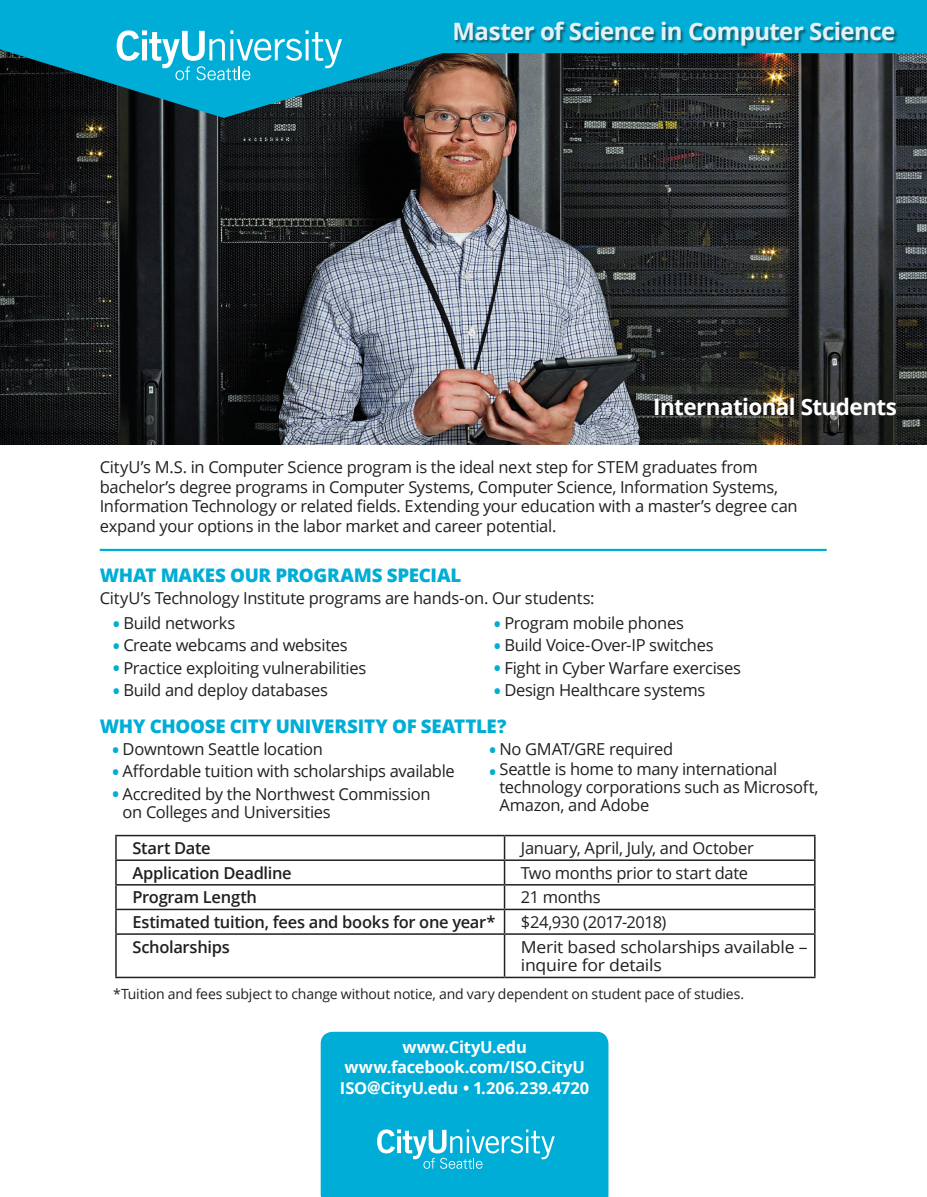
<style>
.page{position:relative;width:927px;height:1197px;background:#fff}
.page>*{position:absolute;margin:0;border:0;box-sizing:border-box;transform-origin:0 0}
.t1{font:700 24px "Open Sans";letter-spacing:-.025em;color:#e4f2f8}
.t2{font:700 22.5px "Open Sans";letter-spacing:-.025em;color:#fff}
.t3{font:800 18.75px "Open Sans";letter-spacing:-.015em;color:#00add6}
.t4{font:16.5px/19.5px "Open Sans";letter-spacing:-.02em;color:#231f20}
.t5{font:600 16.5px "Open Sans";letter-spacing:-.02em;color:#231f20}
.t6{font:700 16.5px/20.5px "Open Sans";letter-spacing:-.01em;color:#fff;text-align:center}
.t7{font:16.5px/18.8px "Open Sans";letter-spacing:-.02em;color:#231f20;scale:1.07 1}
.t8{font:14.1px "Open Sans";letter-spacing:-.01em;color:#231f20}
.s1{font-weight:800;color:#00add6}
.s2{font-family:"Futura"}
</style>
<div class="page">
<hr style="left:100px;top:549px;width:727px;height:2px;background:#00add6">
<img style="left:0;top:118px;width:927px;height:326px">
<hr style="left:115px;top:835px;width:390px;height:1px;background:#231f20">
<hr style="left:115px;top:836px;width:2px;height:23px;background:#231f20">
<hr style="left:505px;top:835px;width:311px;height:1px;background:#231f20">
<hr style="left:814px;top:836px;width:2px;height:23px;background:#231f20">
<hr style="left:115px;top:859px;width:390px;height:2px;background:#231f20">
<hr style="left:115px;top:861px;width:2px;height:23px;background:#231f20">
<hr style="left:505px;top:859px;width:311px;height:2px;background:#231f20">
<hr style="left:814px;top:861px;width:2px;height:23px;background:#231f20">
<hr style="left:115px;top:884px;width:390px;height:2px;background:#231f20">
<hr style="left:115px;top:886px;width:2px;height:23px;background:#231f20">
<hr style="left:505px;top:884px;width:311px;height:2px;background:#231f20">
<hr style="left:814px;top:886px;width:2px;height:23px;background:#231f20">
<hr style="left:115px;top:909px;width:390px;height:1px;background:#231f20">
<hr style="left:115px;top:910px;width:2px;height:23px;background:#231f20">
<hr style="left:505px;top:909px;width:311px;height:1px;background:#231f20">
<svg style="left:504px;top:836px;width:1px;height:97px"></svg>
<hr style="left:814px;top:910px;width:2px;height:23px;background:#231f20">
<hr style="left:115px;top:933px;width:390px;height:2px;background:#231f20">
<hr style="left:115px;top:935px;width:2px;height:42px;background:#231f20">
<hr style="left:505px;top:933px;width:311px;height:2px;background:#231f20">
<hr style="left:504px;top:935px;width:1px;height:42px;background:#231f20">
<hr style="left:814px;top:935px;width:2px;height:42px;background:#231f20">
<hr style="left:115px;top:977px;width:390px;height:1px;background:#231f20">
<hr style="left:505px;top:977px;width:311px;height:1px;background:#231f20">
<div style="left:321px;top:1032px;width:287px;height:165px;background:#00add6"></div>
<svg style="left:377px;top:1129px;width:178px;height:40px;background:#38bfde"></svg>
<svg style="left:0;top:0;width:927px;height:118px;background:#1e6c7e"></svg>
<div style="left:455px;top:23px;width:443px;height:27px;background:#231f20;opacity:.54"></div>
<svg style="left:117px;top:30px;width:225px;height:50px"></svg>
<svg style="left:0;top:0;width:5px;height:5px"></svg>
<svg style="left:922px;top:0;width:5px;height:5px"></svg>
<h1 class="t1" style="left:453px;top:15px;width:444px">Master of Science in Computer Science</h1>
<h2 class="t2" style="left:653px;top:391px;width:245px">International Students</h2>
<p class="t4" style="left:100px;top:457px;width:699px">CityU’s M.S. in Computer Science program is the ideal next step for STEM graduates from bachelor’s degree programs in Computer Systems, Computer Science, Information Systems, Information Technology or related fields. Extending your education with a master’s degree can expand your options in the labor market and career potential.</p>
<p class="t3" style="left:100px;top:560px;width:363px">WHAT MAKES OUR PROGRAMS SPECIAL</p>
<p class="t4" style="left:100px;top:588px;width:496px">CityU’s Technology Institute programs are hands-on. Our students:</p>
<p class="t4" style="left:113px;top:613px;width:124px"><span class="s1">•</span> Build networks</p>
<p class="t4" style="left:494px;top:613px;width:191px"><span class="s1">•</span> Program mobile phones</p>
<p class="t4" style="left:113px;top:635px;width:236px"><span class="s1">•</span> Create webcams and websites</p>
<p class="t4" style="left:494px;top:635px;width:221px"><span class="s1">•</span> Build Voice-Over-IP switches</p>
<p class="t4" style="left:113px;top:658px;width:255px"><span class="s1">•</span> Practice exploiting vulnerabilities</p>
<p class="t4" style="left:494px;top:658px;width:248px"><span class="s1">•</span> Fight in Cyber Warfare exercises</p>
<p class="t4" style="left:113px;top:680px;width:216px"><span class="s1">•</span> Build and deploy databases</p>
<p class="t4" style="left:494px;top:680px;width:213px"><span class="s1">•</span> Design Healthcare systems</p>
<p class="t3" style="left:100px;top:712px;width:408px">WHY CHOOSE CITY UNIVERSITY OF SEATTLE?</p>
<p class="t4" style="left:112px;top:739px;width:212px"><span class="s1">•</span> Downtown Seattle location</p>
<p class="t4" style="left:112px;top:761px;width:344px"><span class="s1">•</span> Affordable tuition with scholarships available</p>
<p class="t4" style="left:123px;top:784px;width:310px;line-height:18px;text-indent:-10px"><span class="s1">•</span> Accredited by the Northwest Commission on Colleges and Universities</p>
<p class="t4" style="left:489px;top:739px;width:185px"><span class="s1">•</span> No GMAT/GRE required</p>
<p class="t4" style="left:499px;top:760px;width:321px;line-height:18px;text-indent:-10px"><span class="s1">•</span> Seattle is home to many international technology corporations such as Microsoft,<br>Amazon, and Adobe</p>
<p class="t5" style="left:132px;top:837px;width:80px">Start Date</p>
<p class="t4" style="left:521px;top:838px;width:234px">January, April, July, and October</p>
<p class="t5" style="left:132px;top:862px;width:161px">Application Deadline</p>
<p class="t4" style="left:521px;top:863px;width:229px">Two months prior to start date</p>
<p class="t5" style="left:132px;top:886px;width:126px">Program Length</p>
<p class="t4" style="left:521px;top:887px;width:81px">21 months</p>
<p class="t5" style="left:132px;top:911px;width:365px">Estimated tuition, fees and books for one year*</p>
<p class="t4" style="left:521px;top:912px;width:147px">$24,930 (2017-2018)</p>
<p class="t5" style="left:132px;top:935px;width:99px">Scholarships</p>
<p class="t7" style="left:521px;top:937px;width:269px">Merit based scholarships available – inquire for details</p>
<p class="t8" style="left:113px;top:984px;width:632px">*Tuition and fees subject to change without notice, and vary dependent on student pace of studies.</p>
<p class="t6" style="left:340px;top:1036px;width:251px">www.CityU.edu www.facebook.com/ISO.CityU<br>ISO<span class="s2">@</span>CityU.edu • 1.206.239.4720</p>
</div>
